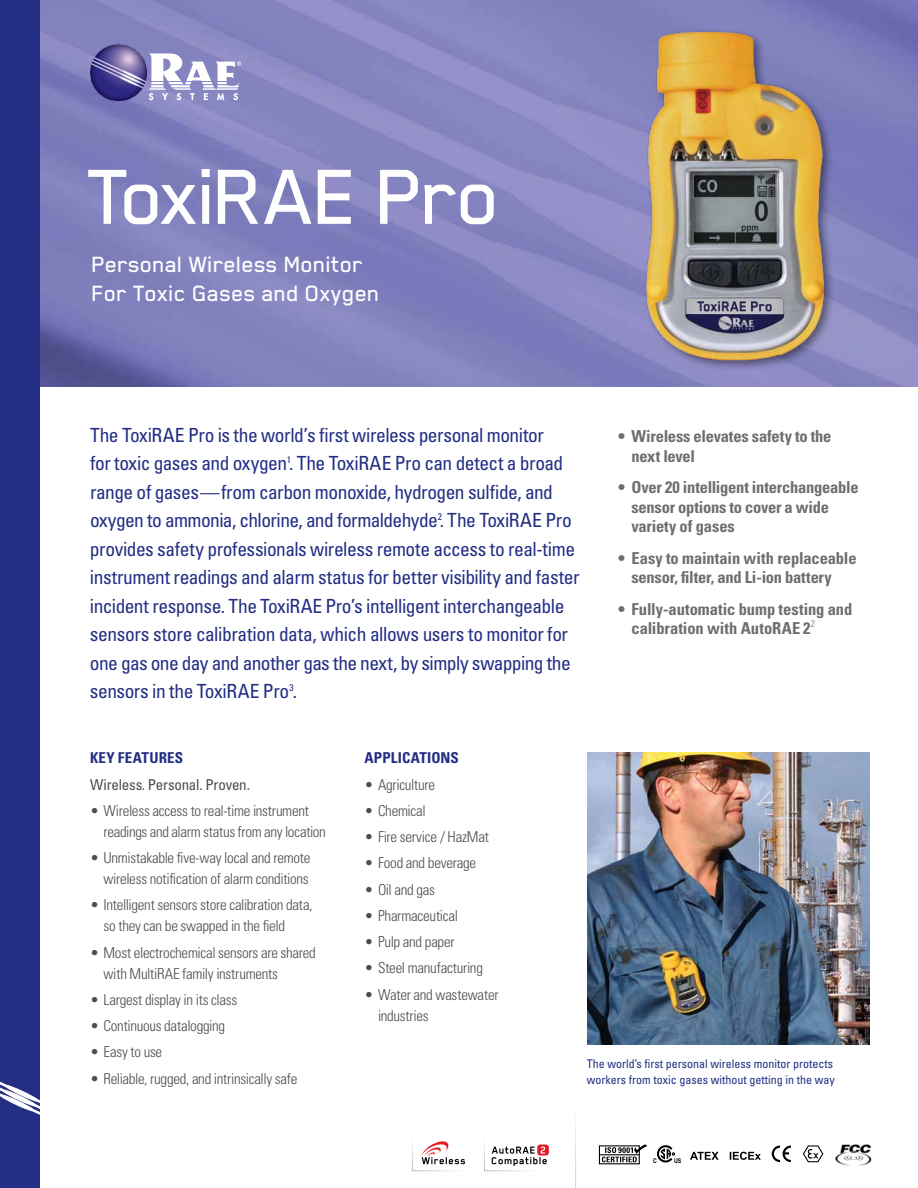
<style>
.page{position:relative;width:918px;height:1188px;background:#fff}
.page>*{position:absolute;margin:0;border:0;box-sizing:border-box;transform-origin:0 0}
.t1{font:500 90px "Blender";letter-spacing:-.03em;color:#fff}
.t2{font:500 25.5px/28.5px "Blender";color:#fff}
.t3{font:condensed 19.5px/28.5px "Univers LT Std";letter-spacing:-.025em;color:#232e84}
.t4{font:700 condensed 16.5px/19.5px "Univers LT Std";letter-spacing:-.01em;color:#6d6e71}
.t5{font:300 condensed 15px/21px "Univers LT Std";letter-spacing:-.02em;color:#4d4d4f}
.t6{font:condensed 15px "Univers LT Std";letter-spacing:-.015em;color:#4d4d4f}
.t7{font:700 condensed 15px "Univers LT Std";letter-spacing:.02em;color:#232e84}
.t8{font:condensed 12px/16.5px "Univers LT Std";color:#232e84}
.t9{font:700 6.45px "Arial Narrow";color:#000}
.t10{font:700 1.95px "Arial";color:#000}
</style>
<div class="page">
<img style="left:40px;top:0;width:878px;height:387px">
<div style="left:0;top:0;width:40px;height:1188px;background:#232e84"></div>
<svg style="left:0;top:1081px;width:40px;height:33px"></svg>
<img style="left:588px;top:753px;width:282px;height:291px">
<svg style="left:149px;top:53px;width:92px;height:47px"></svg>
<img style="left:90px;top:44px;width:58px;height:58px">
<img style="left:835px;top:1145px;width:36px;height:21px">
<svg style="left:771px;top:1145px;width:20px;height:18px"></svg>
<svg style="left:657px;top:1145px;width:18px;height:18px"></svg>
<svg style="left:730px;top:1152px;width:31px;height:8px"></svg>
<svg style="left:690px;top:1152px;width:29px;height:8px"></svg>
<svg style="left:412px;top:1141px;width:137px;height:31px"></svg>
<svg style="left:803px;top:1145px;width:20px;height:17px"></svg>
<img style="left:627px;top:14px;width:214px;height:361px">
<hr style="left:600px;top:1154px;width:39px;height:1px;background:#000">
<div style="left:599px;top:1145px;width:41px;height:19px;border:1px solid #000"></div>
<svg style="left:602px;top:1145px;width:45px;height:17px"></svg>
<h1 class="t1" style="left:88px;top:149px;width:416px">ToxiRAE Pro</h1>
<h2 class="t2" style="left:92px;top:249px;width:290px">Personal Wireless Monitor<br>For Toxic Gases and Oxygen</h2>
<p class="t3" style="left:90px;top:420px;width:491px">The ToxiRAE Pro is the world’s first wireless personal monitor<br>for toxic gases and oxygen<sup>1</sup>. The ToxiRAE Pro can detect a broad range of gases—from carbon monoxide, hydrogen sulfide, and oxygen to ammonia, chlorine, and formaldehyde<sup>2</sup>. The ToxiRAE Pro provides safety professionals wireless remote access to real-time instrument readings and alarm status for better visibility and faster incident response. The ToxiRAE Pro’s intelligent interchangeable sensors store calibration data, which allows users to monitor for one gas one day and another gas the next, by simply swapping the sensors in the ToxiRAE Pro<sup>3</sup>.</p>
<p class="t4" style="left:631px;top:426px;width:202px;text-indent:-13px">• Wireless elevates safety to the next level</p>
<p class="t4" style="left:631px;top:477px;width:229px;text-indent:-13px">• Over 20 intelligent interchangeable sensor options to cover a wide variety of gases</p>
<p class="t4" style="left:631px;top:548px;width:227px;text-indent:-13px">• Easy to maintain with replaceable sensor, filter, and Li-ion battery</p>
<p class="t4" style="left:631px;top:599px;width:222px;text-indent:-13px">• Fully-automatic bump testing and calibration with AutoRAE 2<sup>2</sup></p>
<p class="t7" style="left:90px;top:749px;width:95px">Key Features</p>
<p class="t6" style="left:90px;top:775px;width:162px">Wireless. Personal. Proven.</p>
<p class="t5" style="left:104px;top:800px;width:224px;text-indent:-14px">• Wireless access to real-time instrument readings and alarm status from any location</p>
<p class="t5" style="left:90px;top:847px;width:222px;text-align:right">• Unmistakable five-way local and remote wireless notification of alarm conditions</p>
<p class="t5" style="left:104px;top:895px;width:211px;text-indent:-14px">• Intelligent sensors store calibration data, so they can be swapped in the field</p>
<p class="t5" style="left:104px;top:942px;width:214px;text-indent:-14px">• Most electrochemical sensors are shared with MultiRAE family instruments</p>
<p class="t5" style="left:90px;top:989px;width:149px">• Largest display in its class</p>
<p class="t5" style="left:90px;top:1015px;width:137px">• Continuous datalogging</p>
<p class="t5" style="left:90px;top:1042px;width:74px">• Easy to use</p>
<p class="t5" style="left:90px;top:1068px;width:209px">• Reliable, rugged, and intrinsically safe</p>
<p class="t7" style="left:365px;top:749px;width:96px">Applications</p>
<p class="t5" style="left:365px;top:774px;width:72px">• Agriculture</p>
<p class="t5" style="left:365px;top:800px;width:63px">• Chemical</p>
<p class="t5" style="left:365px;top:826px;width:126px">• Fire service / HazMat</p>
<p class="t5" style="left:365px;top:853px;width:113px">• Food and beverage</p>
<p class="t5" style="left:365px;top:879px;width:72px">• Oil and gas</p>
<p class="t5" style="left:365px;top:905px;width:95px">• Pharmaceutical</p>
<p class="t5" style="left:365px;top:931px;width:92px">• Pulp and paper</p>
<p class="t5" style="left:365px;top:958px;width:120px">• Steel manufacturing</p>
<p class="t5" style="left:378px;top:984px;width:122px;text-indent:-14px">• Water and wastewater industries</p>
<p class="t8" style="left:587px;top:1055px;width:249px">The world’s first personal wireless monitor protects workers from toxic gases without getting in the way</p>
<p class="t10" style="left:673px;top:1153px;width:3px">R</p>
<p class="t9" style="left:653px;top:1155px;width:5px">C</p>
<p class="t9" style="left:674px;top:1155px;width:9px">US</p>
</div>
